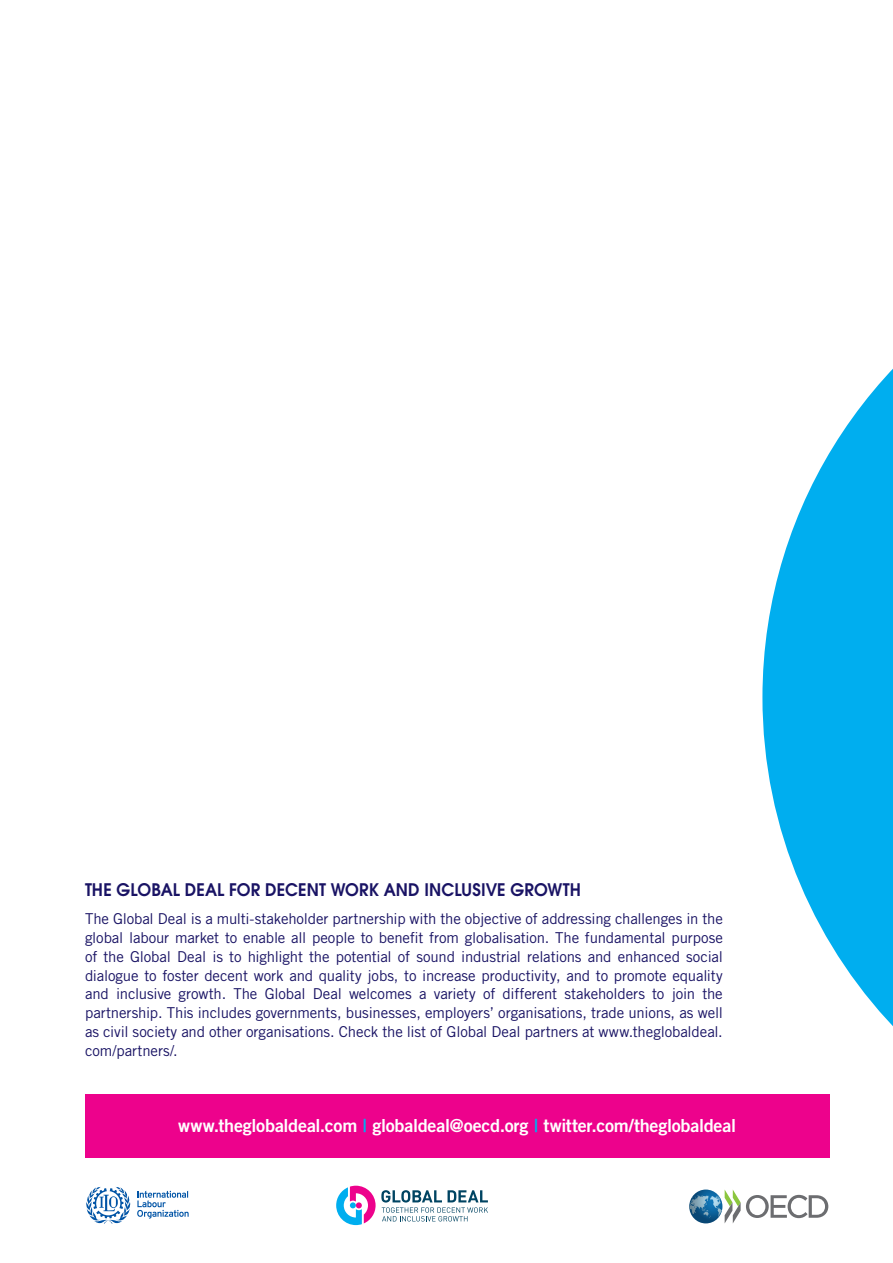
<style>
.page{position:relative;width:893px;height:1263px;background:#fff}
.page>*{position:absolute;margin:0;border:0;box-sizing:border-box;transform-origin:0 0}
.t1{font:18px "Trade Gothic LT Std Bd 2";letter-spacing:-.01em;color:#fff}
.t2{font:600 17.25px "Avant Garde";letter-spacing:.005em;color:#191364;scale:.95 1}
.t3{font:15px/18.8px "Trade Gothic LT Std";letter-spacing:-.005em;color:#191364;text-align:justify}
.s1{color:#00aeef}
</style>
<div class="page">
<svg style="left:762px;top:369px;width:131px;height:789px;fill:#00aeef"></svg>
<svg style="left:336px;top:1186px;width:152px;height:39px"></svg>
<div style="left:85px;top:1094px;width:744px;height:64px;background:#ed028c"></div>
<svg style="left:689px;top:1189px;width:33px;height:34px"></svg>
<svg style="left:725px;top:1189px;width:103px;height:34px"></svg>
<svg style="left:137px;top:1191px;width:52px;height:27px"></svg>
<svg style="left:86px;top:1187px;width:45px;height:36px"></svg>
<p class="t2" style="left:85px;top:879px;width:524px">THE GLOBAL DEAL FOR DECENT WORK AND INCLUSIVE GROWTH</p>
<p class="t3" style="left:85px;top:909px;width:639px">The Global Deal is a multi-stakeholder partnership with the objective of addressing challenges in the global labour market to enable all people to benefit from globalisation. The fundamental purpose of the Global Deal is to highlight the potential of sound industrial relations and enhanced social dialogue to foster decent work and quality jobs, to increase productivity, and to promote equality and inclusive growth. The Global Deal welcomes a variety of different stakeholders to join the partnership. This includes governments, businesses, employers’ organisations, trade unions, as well as civil society and other organisations. Check the list of Global Deal partners at www.theglobaldeal. com/partners/.</p>
<p class="t1" style="left:178px;top:1115px;width:559px">www.theglobaldeal.com <span class="s1">|</span> globaldeal@oecd.org <span class="s1">|</span> twitter.com/theglobaldeal</p>
</div>
